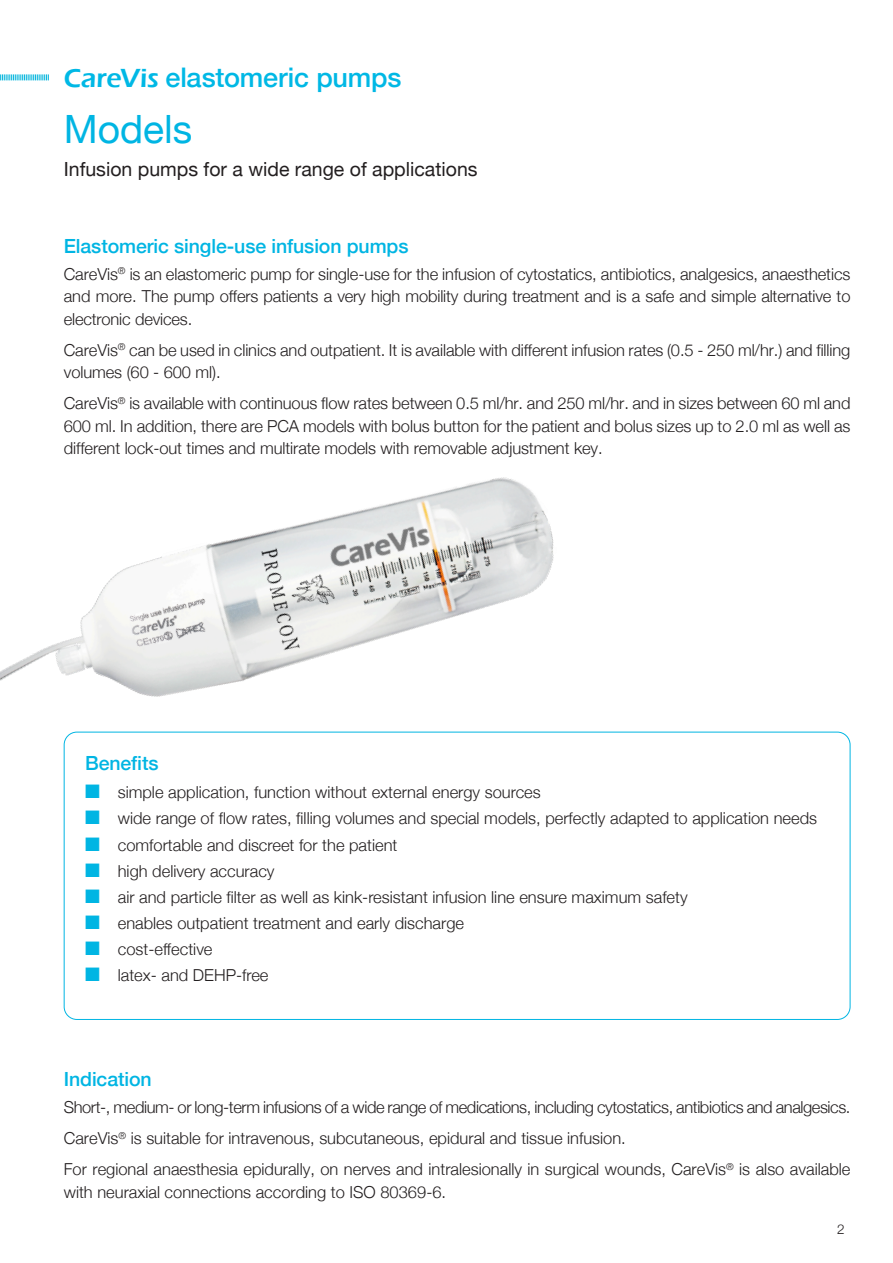
<style>
.page{position:relative;width:893px;height:1263px;background:#fff}
.page>*{position:absolute;margin:0;border:0;box-sizing:border-box;transform-origin:0 0}
.Ü1{font:39px "Helvetica Neue";color:#00b5e3}
.t1{font:500 27px "Helvetica Neue";letter-spacing:-.005em;color:#00b8e5}
.Ü2{font:500 19.5px "Helvetica Neue";letter-spacing:-.005em;color:#00b5e3}
.Ü3{font:19.5px "Helvetica Neue";color:#231f20}
.Fließtext{font:300 16.5px/22.5px "Helvetica Neue";color:#231f20;text-align:justify}
.Fließtext-2{font:300 16.5px "Helvetica Neue";letter-spacing:-.025em;color:#231f20}
.t2{font:300 13.5px "Helvetica Neue";color:#231f20}
.s1{font-family:"Eras ITC";font-weight:600}
.s2{color:#00b5e3}
</style>
<div class="page">
<img style="left:0;top:477px;width:554px;height:220px">
<svg style="left:0;top:74px;width:49px;height:6px"></svg>
<h2 class="t1" style="left:64px;top:55px;width:339px"><span class="s1">CareVis</span> elastomeric pumps</h2>
<p class="Ü1" style="left:64px;top:101px;width:130px">Models</p>
<p class="Ü3" style="left:64px;top:155px;width:415px">Infusion pumps for a wide range of applications</p>
<p class="Ü2" style="left:64px;top:230px;width:346px">Elastomeric single-use infusion pumps</p>
<p class="Fließtext" style="left:64px;top:261px;width:788px">CareVis<sup>®</sup> is an elastomeric pump for single-use for the infusion of cytostatics, antibiotics, analgesics, anaesthetics and more. The pump offers patients a very high mobility during treatment and is a safe and simple alternative to electronic devices.</p>
<p class="Fließtext" style="left:64px;top:337px;width:788px">CareVis<sup>®</sup> can be used in clinics and outpatient. It is available with different infusion rates (0.5 - 250 ml/hr.) and filling volumes (60 - 600 ml).</p>
<p class="Fließtext" style="left:64px;top:391px;width:788px">CareVis<sup>®</sup> is available with continuous flow rates between 0.5 ml/hr. and 250 ml/hr. and in sizes between 60 ml and 600 ml. In addition, there are PCA models with bolus button for the patient and bolus sizes up to 2.0 ml as well as different lock-out times and multirate models with removable adjustment key.</p>
<p class="Ü2" style="left:85px;top:747px;width:75px">Benefits</p>
<p class="Fließtext" style="left:85px;top:780px;width:457px"><span class="s2">■</span> simple application, function without external energy sources</p>
<p class="Fließtext" style="left:85px;top:806px;width:734px"><span class="s2">■</span> wide range of flow rates, filling volumes and special models, perfectly adapted to application needs</p>
<p class="Fließtext" style="left:85px;top:832px;width:314px"><span class="s2">■</span> comfortable and discreet for the patient</p>
<p class="Fließtext" style="left:85px;top:858px;width:191px"><span class="s2">■</span> high delivery accuracy</p>
<p class="Fließtext" style="left:85px;top:884px;width:604px"><span class="s2">■</span> air and particle filter as well as kink-resistant infusion line ensure maximum safety</p>
<p class="Fließtext" style="left:85px;top:911px;width:381px"><span class="s2">■</span> enables outpatient treatment and early discharge</p>
<p class="Fließtext" style="left:85px;top:937px;width:129px"><span class="s2">■</span> cost-effective</p>
<p class="Fließtext" style="left:85px;top:963px;width:185px"><span class="s2">■</span> latex- and DEHP-free</p>
<p class="Ü2" style="left:64px;top:1064px;width:89px">Indication</p>
<p class="Fließtext-2" style="left:64px;top:1094px;width:788px">Short-, medium- or long-term infusions of a wide range of medications, including cytostatics, antibiotics and analgesics.</p>
<p class="Fließtext" style="left:64px;top:1126px;width:564px">CareVis<sup>®</sup> is suitable for intravenous, subcutaneous, epidural and tissue infusion.</p>
<p class="Fließtext" style="left:64px;top:1157px;width:788px">For regional anaesthesia epidurally, on nerves and intralesionally in surgical wounds, CareVis<sup>®</sup> is also available with neuraxial connections according to ISO 80369-6.</p>
<p class="t2" style="left:837px;top:1218px;width:9px">2</p>
</div>
